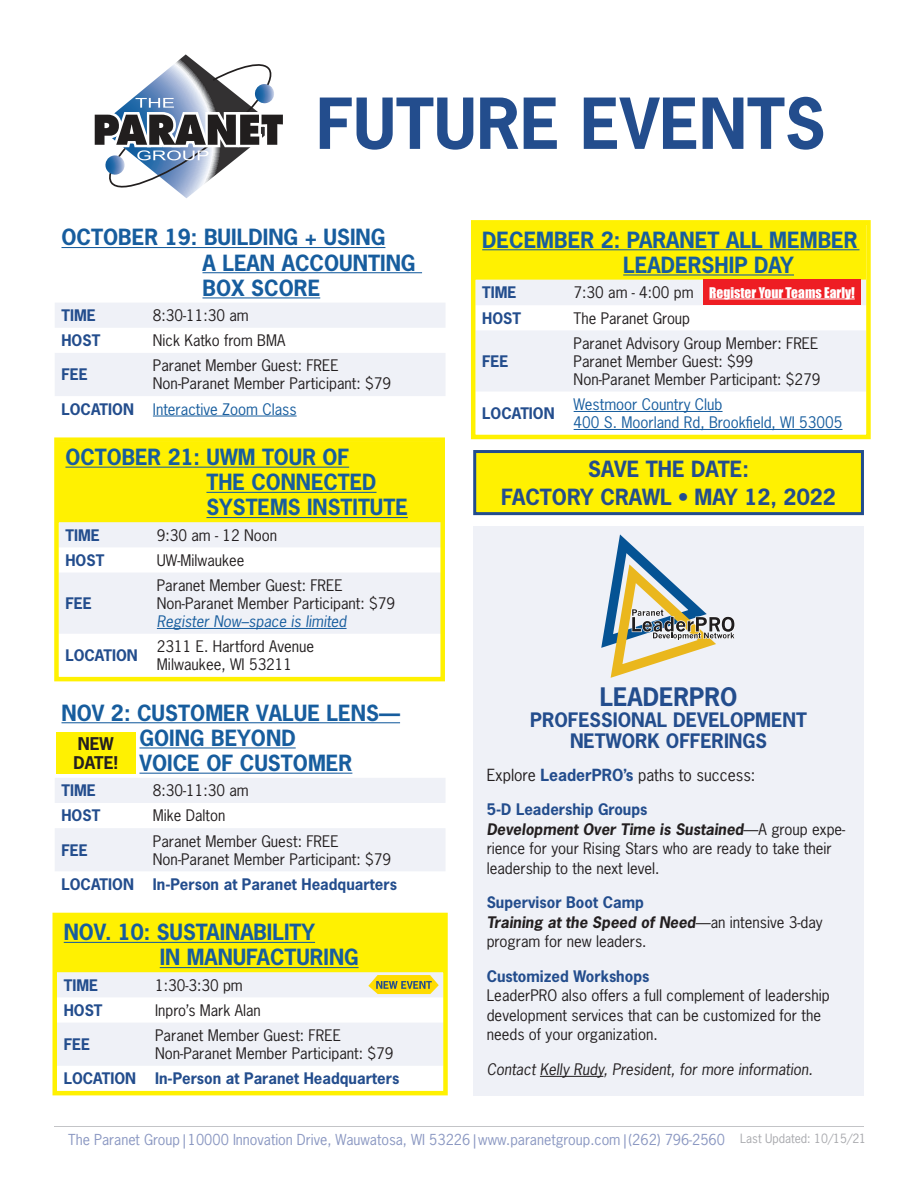
<style>
.page{position:relative;width:918px;height:1188px;background:#fff}
.page>*{position:absolute;margin:0;border:0;box-sizing:border-box;transform-origin:0 0}
.t1{font:700 66px "News Gothic Std";color:#234d8d}
.t2{font:700 24px "News Gothic Std";color:#234d8d}
.t3{font:700 21px/25.2px "News Gothic Std";color:#175d9e}
.Sidebar_Details{font:700 21px/28.5px "News Gothic Std";color:#234d8d;text-align:center}
.t4{font:700 18.75px/21px "News Gothic Std";color:#234d8d;text-align:center}
.Sidebar_Details-2{font:700 16.5px/19.5px "News Gothic Std";color:#231f20}
.Sidebar_Details-3{font:15.75px "News Gothic Std";color:#231f20}
.Event_Details{font:15px/18px "News Gothic Std";color:#231f20}
.Sidebar_Details-4{font:15px/19.5px "News Gothic Std";color:#231f20}
.Category_Subhead{font:700 15px "News Gothic Std";color:#234d8d}
.Event_Details-2{font:15px "News Gothic Std";color:#175d9e}
.Event_Details-3{font:700 15px "News Gothic Std";color:#234d8d}
.Sidebar_Details-5{font:italic 15px "News Gothic Std";color:#231f20}
.Sidebar_Details-6{font:700 15px "News Gothic Std";color:#234d8d}
.t5{font:14.25px "News Gothic Std";color:#8b98c2}
.Sidebar_Details-7{font:13.5px "Impact";color:#fff}
.t6{font:12px "News Gothic Std";color:#a8a9ad}
.s1{font-style:italic;color:#175d9e}
.s2{font-weight:700;color:#234d8d}
.s3{font-weight:700;font-style:italic}
</style>
<div class="page">
<hr style="left:54px;top:1126px;width:810px;height:1px;background:#a8a9ad">
<svg style="left:94px;top:54px;width:189px;height:144px"></svg>
<div style="left:473px;top:526px;width:391px;height:569px;background:#eff1f7"></div>
<hr style="left:540px;top:1076px;width:63px;height:1px;background:#231f20">
<svg style="left:601px;top:534px;width:134px;height:144px"></svg>
<div style="left:59px;top:442px;width:386px;height:80px;background:#fff101"></div>
<svg style="left:59px;top:522px;width:381px;height:112px"></svg>
<hr style="left:65px;top:467px;width:284px;height:1px;background:#175d9e">
<hr style="left:206px;top:492px;width:171px;height:1px;background:#175d9e">
<hr style="left:206px;top:517px;width:202px;height:1px;background:#175d9e">
<hr style="left:157px;top:628px;width:190px;height:1px;background:#175d9e">
<div style="left:54px;top:437px;width:391px;height:244px;border:4px solid #fff101"></div>
<div style="left:475px;top:452px;width:387px;height:62px;background:#fff101"></div>
<div style="left:473px;top:450px;width:391px;height:65px;border:3px solid #234d8d"></div>
<svg style="left:55px;top:303px;width:390px;height:93px"></svg>
<hr style="left:62px;top:247px;width:323px;height:1px;background:#175d9e">
<hr style="left:202px;top:272px;width:220px;height:1px;background:#175d9e">
<hr style="left:202px;top:297px;width:118px;height:1px;background:#175d9e">
<hr style="left:153px;top:416px;width:144px;height:1px;background:#175d9e">
<div style="left:57px;top:917px;width:386px;height:55px;background:#fff101"></div>
<hr style="left:64px;top:942px;width:251px;height:1px;background:#175d9e">
<hr style="left:160px;top:967px;width:199px;height:1px;background:#175d9e">
<div style="left:52px;top:913px;width:396px;height:182px;border:4px solid #fff101"></div>
<svg style="left:57px;top:972px;width:386px;height:94px"></svg>
<svg style="left:55px;top:778px;width:390px;height:93px"></svg>
<hr style="left:62px;top:722px;width:338px;height:1px;background:#175d9e">
<hr style="left:140px;top:747px;width:156px;height:1px;background:#175d9e">
<hr style="left:140px;top:773px;width:212px;height:1px;background:#175d9e">
<div style="left:56px;top:732px;width:80px;height:42px;background:#fff101"></div>
<div style="left:475px;top:225px;width:391px;height:55px;background:#fff101"></div>
<svg style="left:476px;top:280px;width:390px;height:111px;fill:#eff1f7"></svg>
<hr style="left:482px;top:249px;width:377px;height:1px;background:#175d9e">
<hr style="left:623px;top:274px;width:171px;height:2px;background:#175d9e">
<hr style="left:574px;top:411px;width:149px;height:1px;background:#175d9e">
<hr style="left:574px;top:429px;width:269px;height:1px;background:#175d9e">
<div style="left:471px;top:220px;width:400px;height:219px;border:4px solid #fff101"></div>
<div style="left:703px;top:279px;width:158px;height:26px;background:#ee1d23"></div>
<hr style="left:709px;top:299px;width:146px;height:1px;background:#fff">
<p class="t1" style="left:316px;top:80px;width:511px">FUTURE EVENTS</p>
<p class="t3" style="left:202px;top:225px;width:215px;text-indent:-141px">OCTOBER 19: BUILDING + USING<br>A LEAN ACCOUNTING<br>BOX SCORE</p>
<p class="Category_Subhead" style="left:62px;top:305px;width:36px">TIME</p>
<p class="Event_Details" style="left:153px;top:306px;width:97px">8:30-11:30 am</p>
<p class="Category_Subhead" style="left:62px;top:331px;width:40px">HOST</p>
<p class="Event_Details" style="left:153px;top:331px;width:134px">Nick Katko from BMA</p>
<p class="Category_Subhead" style="left:62px;top:365px;width:28px">FEE</p>
<p class="Event_Details" style="left:153px;top:357px;width:240px">Paranet Member Guest: FREE<br>Non-Paranet Member Participant: $79</p>
<p class="Category_Subhead" style="left:62px;top:399px;width:74px">LOCATION</p>
<p class="Event_Details-2" style="left:153px;top:399px;width:145px">Interactive Zoom Class</p>
<p class="t3" style="left:206px;top:444px;width:203px;text-indent:-141px">OCTOBER 21: UWM TOUR OF<br>THE CONNECTED<br>SYSTEMS INSTITUTE</p>
<p class="Category_Subhead" style="left:65px;top:525px;width:36px">TIME</p>
<p class="Event_Details" style="left:157px;top:526px;width:122px">9:30 am - 12 Noon</p>
<p class="Category_Subhead" style="left:65px;top:550px;width:40px">HOST</p>
<p class="Event_Details" style="left:157px;top:551px;width:89px">UW-Milwaukee</p>
<p class="Category_Subhead" style="left:65px;top:593px;width:28px">FEE</p>
<p class="Event_Details" style="left:157px;top:576px;width:240px">Paranet Member Guest: FREE<br>Non-Paranet Member Participant: $79<br><span class="s1">Register Now–space is limited</span></p>
<p class="Category_Subhead" style="left:65px;top:646px;width:74px">LOCATION</p>
<p class="Event_Details" style="left:157px;top:637px;width:159px">2311 E. Hartford Avenue<br>Milwaukee, WI 53211</p>
<p class="t3" style="left:140px;top:700px;width:262px;text-indent:-78px">NOV 2: CUSTOMER VALUE LENS—<br>GOING BEYOND<br>VOICE OF CUSTOMER</p>
<p class="Category_Subhead" style="left:62px;top:781px;width:36px">TIME</p>
<p class="Event_Details" style="left:153px;top:781px;width:97px">8:30-11:30 am</p>
<p class="Category_Subhead" style="left:62px;top:806px;width:40px">HOST</p>
<p class="Event_Details" style="left:153px;top:807px;width:74px">Mike Dalton</p>
<p class="Category_Subhead" style="left:62px;top:840px;width:28px">FEE</p>
<p class="Event_Details" style="left:153px;top:832px;width:240px">Paranet Member Guest: FREE<br>Non-Paranet Member Participant: $79</p>
<p class="Category_Subhead" style="left:62px;top:874px;width:74px">LOCATION</p>
<p class="Event_Details-3" style="left:153px;top:874px;width:246px">In-Person at Paranet Headquarters</p>
<p class="Sidebar_Details-2" style="left:74px;top:733px;width:46px">NEW<br>DATE!</p>
<p class="t3" style="left:160px;top:919px;width:200px;text-indent:-96px">NOV. 10: SUSTAINABILITY<br>IN MANUFACTURING</p>
<p class="Category_Subhead" style="left:64px;top:975px;width:36px">TIME</p>
<p class="Event_Details" style="left:155px;top:976px;width:89px">1:30-3:30 pm</p>
<p class="Category_Subhead" style="left:64px;top:1000px;width:40px">HOST</p>
<p class="Event_Details" style="left:155px;top:1001px;width:107px">Inpro’s Mark Alan</p>
<p class="Category_Subhead" style="left:64px;top:1034px;width:28px">FEE</p>
<p class="Event_Details" style="left:155px;top:1026px;width:240px">Paranet Member Guest: FREE<br>Non-Paranet Member Participant: $79</p>
<p class="Category_Subhead" style="left:64px;top:1069px;width:74px">LOCATION</p>
<p class="Event_Details-3" style="left:155px;top:1069px;width:246px">In-Person at Paranet Headquarters</p>
<p class="t3" style="left:623px;top:227px;width:236px;text-indent:-141px">DECEMBER 2: PARANET ALL MEMBER<br>LEADERSHIP DAY</p>
<p class="Category_Subhead" style="left:482px;top:283px;width:36px">TIME</p>
<p class="Event_Details" style="left:574px;top:283px;width:122px">7:30 am - 4:00 pm</p>
<p class="Category_Subhead" style="left:482px;top:308px;width:40px">HOST</p>
<p class="Event_Details" style="left:574px;top:309px;width:118px">The Paranet Group</p>
<p class="Category_Subhead" style="left:482px;top:351px;width:28px">FEE</p>
<p class="Sidebar_Details-7" style="left:709px;top:282px;width:147px">Register Your Teams Early!</p>
<p class="Event_Details" style="left:574px;top:334px;width:248px">Paranet Advisory Group Member: FREE<br>Paranet Member Guest: $99<br>Non-Paranet Member Participant: $279</p>
<p class="Category_Subhead" style="left:482px;top:403px;width:74px">LOCATION</p>
<p class="Event_Details-2" style="left:574px;top:395px;width:150px">Westmoor Country Club</p>
<p class="Event_Details-2" style="left:574px;top:413px;width:270px">400 S. Moorland Rd, Brookfield, WI 53005</p>
<p class="Sidebar_Details" style="left:501px;top:454px;width:336px">SAVE THE DATE:<br>FACTORY CRAWL • MAY 12, 2022</p>
<p class="t2" style="left:600px;top:681px;width:139px">LEADERPRO</p>
<p class="t4" style="left:530px;top:709px;width:278px">PROFESSIONAL DEVELOPMENT<br>NETWORK OFFERINGS</p>
<p class="Sidebar_Details-3" style="left:487px;top:765px;width:270px">Explore <span class="s2">LeaderPRO’s</span> paths to success:</p>
<p class="Sidebar_Details-4" style="left:487px;top:800px;width:360px"><span class="s2">5-D Leadership Groups<br></span><span class="s3">Development Over Time is Sustained</span>—A group expe&shy;rience for your Rising Stars who are ready to take their leadership to the next level.</p>
<p class="Sidebar_Details-6" style="left:487px;top:893px;width:159px">Supervisor Boot Camp</p>
<p class="Sidebar_Details-4" style="left:487px;top:912px;width:338px"><span class="s3">Training at the Speed of Need</span>—an intensive 3-day program for new leaders.</p>
<p class="Sidebar_Details-6" style="left:487px;top:966px;width:164px">Customized Workshops</p>
<p class="Sidebar_Details-4" style="left:487px;top:986px;width:345px">LeaderPRO also offers a full complement of leadership development services that can be customized for the needs of your organization.</p>
<p class="Sidebar_Details-5" style="left:487px;top:1060px;width:328px">Contact Kelly Rudy, President, for more information.</p>
<p class="t5" style="left:68px;top:1131px;width:658px">The Paranet Group | 10000 Innovation Drive, Wauwatosa, WI 53226 | www.paranetgroup.com | (262) 796-2560</p>
<p class="t6" style="left:740px;top:1131px;width:128px">Last Updated: 10/15/21</p>
</div>
